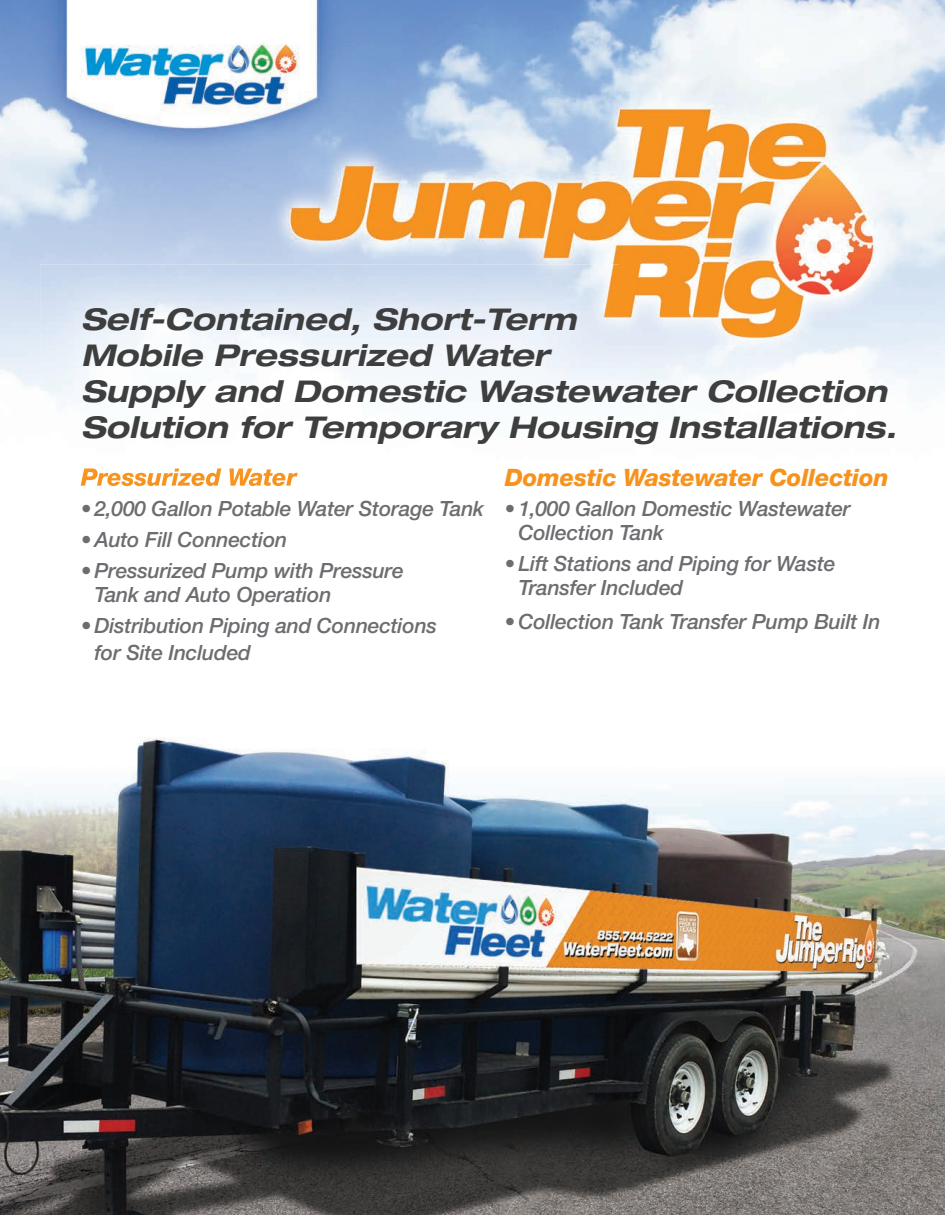
<style>
.page{position:relative;width:945px;height:1215px;background:#fff}
.page>*{position:absolute;margin:0;border:0;box-sizing:border-box;transform-origin:0 0}
.t1{font:italic 700 expanded 30px/36px "Helvetica Neue";color:#3e3e3f}
.t2{font:italic 800 24px "Helvetica Neue";letter-spacing:-.01em;color:#f7931d}
.t3{font:italic 500 21px/24px "Helvetica Neue";letter-spacing:-.01em;color:#6c6d70}
</style>
<div class="page">
<img style="left:0;top:0;width:945px;height:1215px">
<img style="left:40px;top:265px;width:896px;height:222px">
<img style="left:81px;top:468px;width:217px;height:18px">
<h1 class="t1" style="left:81px;top:300px;width:817px">Self-Contained, Short-Term<br>Mobile Pressurized Water<br>Supply and Domestic Wastewater Collection Solution for Temporary Housing Installations.</h1>
<p class="t2" style="left:505px;top:463px;width:385px">Domestic Wastewater Collection</p>
<p class="t3" style="left:518px;top:497px;width:334px;text-indent:-14px">• 1,000 Gallon Domestic Wastewater<br>Collection Tank</p>
<p class="t3" style="left:518px;top:551px;width:319px;text-indent:-14px">• Lift Stations and Piping for Waste<br>Transfer Included</p>
<p class="t3" style="left:505px;top:609px;width:377px">• Collection Tank Transfer Pump Built In</p>
<p class="t3" style="left:81px;top:497px;width:405px">• 2,000 Gallon Potable Water Storage Tank</p>
<p class="t3" style="left:81px;top:527px;width:208px">• Auto Fill Connection</p>
<p class="t3" style="left:95px;top:558px;width:311px;text-indent:-14px">• Pressurized Pump with Pressure<br>Tank and Auto Operation</p>
<p class="t3" style="left:95px;top:611px;width:344px;line-height:27px;text-indent:-14px">• Distribution Piping and Connections for Site Included</p>
</div>
